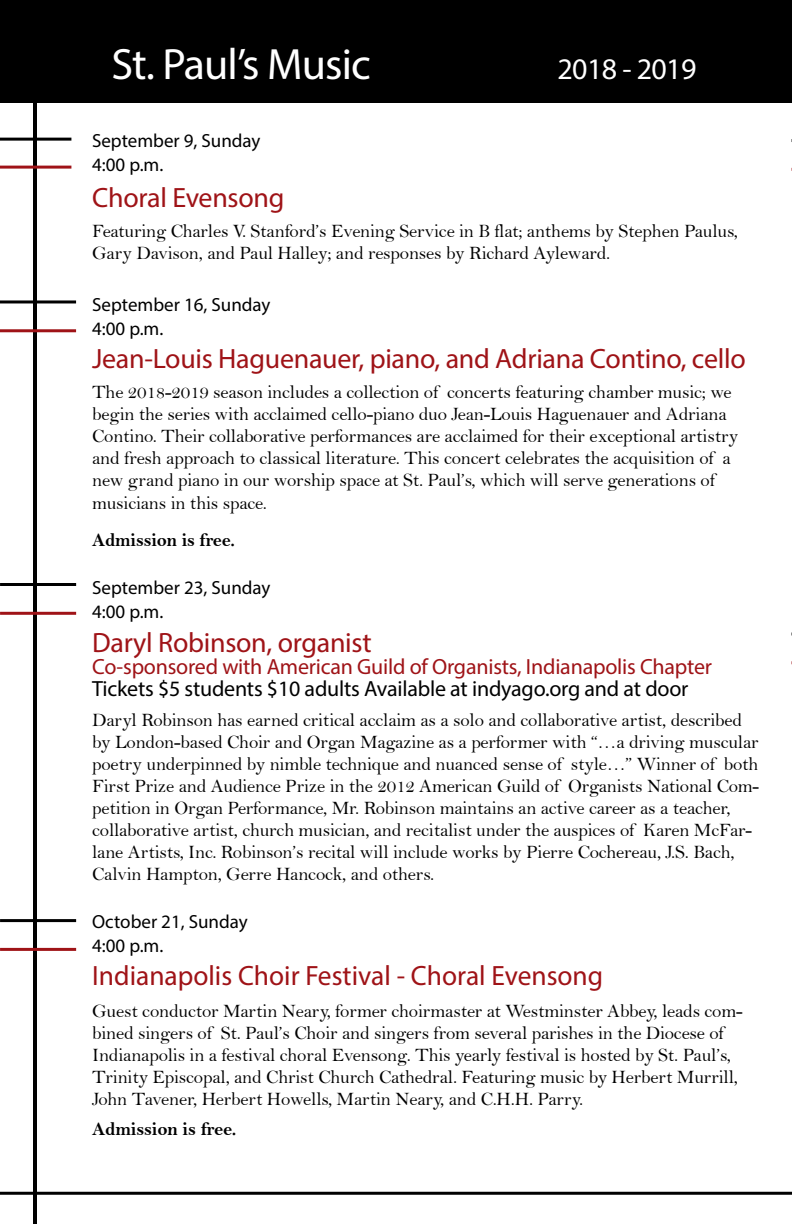
<style>
.page{position:relative;width:792px;height:1224px;background:#fff}
.page>*{position:absolute;margin:0;border:0;box-sizing:border-box;transform-origin:0 0}
.t1{font:44px "Myriad Pro";letter-spacing:-.02em;color:#fff}
.t2{font:30px "Myriad Pro";letter-spacing:-.02em;color:#fff}
.t3{font:28px "Myriad Pro";letter-spacing:-.01em;color:#9f1317}
.t4{font:22px "Myriad Pro";letter-spacing:-.01em;color:#9f1317}
.t5{font:22px "Myriad Pro";letter-spacing:-.01em;color:#000}
.t6{font:19px/22px "Bell";letter-spacing:-.01em;color:#000}
.t7{font:19px/24px "Myriad Pro";color:#000}
.t8{font:19px "Bell MT Bold";letter-spacing:-.01em;color:#000}
</style>
<div class="page">
<hr style="left:33px;top:100px;width:4px;height:1124px;background:#000">
<div style="left:0;top:0;width:792px;height:102px;background:#000"></div>
<hr style="left:0;top:138px;width:71px;height:3px;background:#000">
<hr style="left:0;top:166px;width:71px;height:3px;background:#9f1317">
<hr style="left:0;top:300px;width:76px;height:3px;background:#000">
<hr style="left:0;top:329px;width:76px;height:3px;background:#9f1317">
<hr style="left:0;top:1192px;width:792px;height:3px;background:#000">
<hr style="left:0;top:583px;width:76px;height:3px;background:#000">
<hr style="left:0;top:612px;width:76px;height:3px;background:#9f1317">
<hr style="left:0;top:919px;width:76px;height:3px;background:#000">
<hr style="left:0;top:948px;width:76px;height:3px;background:#9f1317">
<h1 class="t1" style="left:111px;top:37px;width:261px">St. Paul’s Music</h1>
<h2 class="t2" style="left:557px;top:50px;width:141px">2018 - 2019</h2>
<p class="t7" style="left:92px;top:129px;width:170px">September 9, Sunday<br>4:00 p.m.</p>
<h3 class="t3" style="left:92px;top:180px;width:194px">Choral Evensong</h3>
<p class="t6" style="left:92px;top:220px;width:647px">Featuring Charles V. Stanford’s Evening Service in B flat; anthems by Stephen Paulus,<br>Gary Davison, and Paul Halley; and responses by Richard Ayleward.</p>
<p class="t7" style="left:92px;top:292px;width:180px">September 16, Sunday<br>4:00 p.m.</p>
<h3 class="t3" style="left:92px;top:342px;width:655px">Jean-Louis Haguenauer, piano, and Adriana Contino, cello</h3>
<p class="t6" style="left:92px;top:381px;width:648px">The 2018-2019 season includes a collection of concerts featuring chamber music; we begin the series with acclaimed cello-piano duo Jean-Louis Haguenauer and Adriana Contino. Their collaborative performances are acclaimed for their exceptional artistry and fresh approach to classical literature. This concert celebrates the acquisition of a new grand piano in our worship space at St. Paul’s, which will serve generations of musicians in this space.</p>
<p class="t8" style="left:92px;top:529px;width:144px">Admission is free.</p>
<p class="t7" style="left:92px;top:576px;width:180px">September 23, Sunday<br>4:00 p.m.</p>
<h3 class="t3" style="left:92px;top:625px;width:281px">Daryl Robinson, organist</h3>
<p class="t4" style="left:92px;top:653px;width:622px">Co-sponsored with American Guild of Organists, Indianapolis Chapter</p>
<p class="t5" style="left:92px;top:675px;width:598px">Tickets $5 students $10 adults Available at indyago.org and at door</p>
<p class="t6" style="left:92px;top:709px;width:669px">Daryl Robinson has earned critical acclaim as a solo and collaborative artist, described by London-based Choir and Organ Magazine as a performer with “…a driving muscular poetry underpinned by nimble technique and nuanced sense of style…” Winner of both First Prize and Audience Prize in the 2012 American Guild of Organists National Com&shy;petition in Organ Performance, Mr. Robinson maintains an active career as a teacher, collaborative artist, church musician, and recitalist under the auspices of Karen McFar&shy;lane Artists, Inc. Robinson’s recital will include works by Pierre Cochereau, J.S. Bach, Calvin Hampton, Gerre Hancock, and others.</p>
<p class="t7" style="left:92px;top:909px;width:157px">October 21, Sunday<br>4:00 p.m.</p>
<h3 class="t3" style="left:92px;top:959px;width:513px">Indianapolis Choir Festival - Choral Evensong</h3>
<p class="t6" style="left:92px;top:1000px;width:652px">Guest conductor Martin Neary, former choirmaster at Westminster Abbey, leads com&shy;bined singers of St. Paul’s Choir and singers from several parishes in the Diocese of Indianapolis in a festival choral Evensong. This yearly festival is hosted by St. Paul’s, Trinity Episcopal, and Christ Church Cathedral. Featuring music by Herbert Murrill, John Tavener, Herbert Howells, Martin Neary, and C.H.H. Parry.</p>
<p class="t8" style="left:92px;top:1118px;width:146px">Admission is free.</p>
</div>
